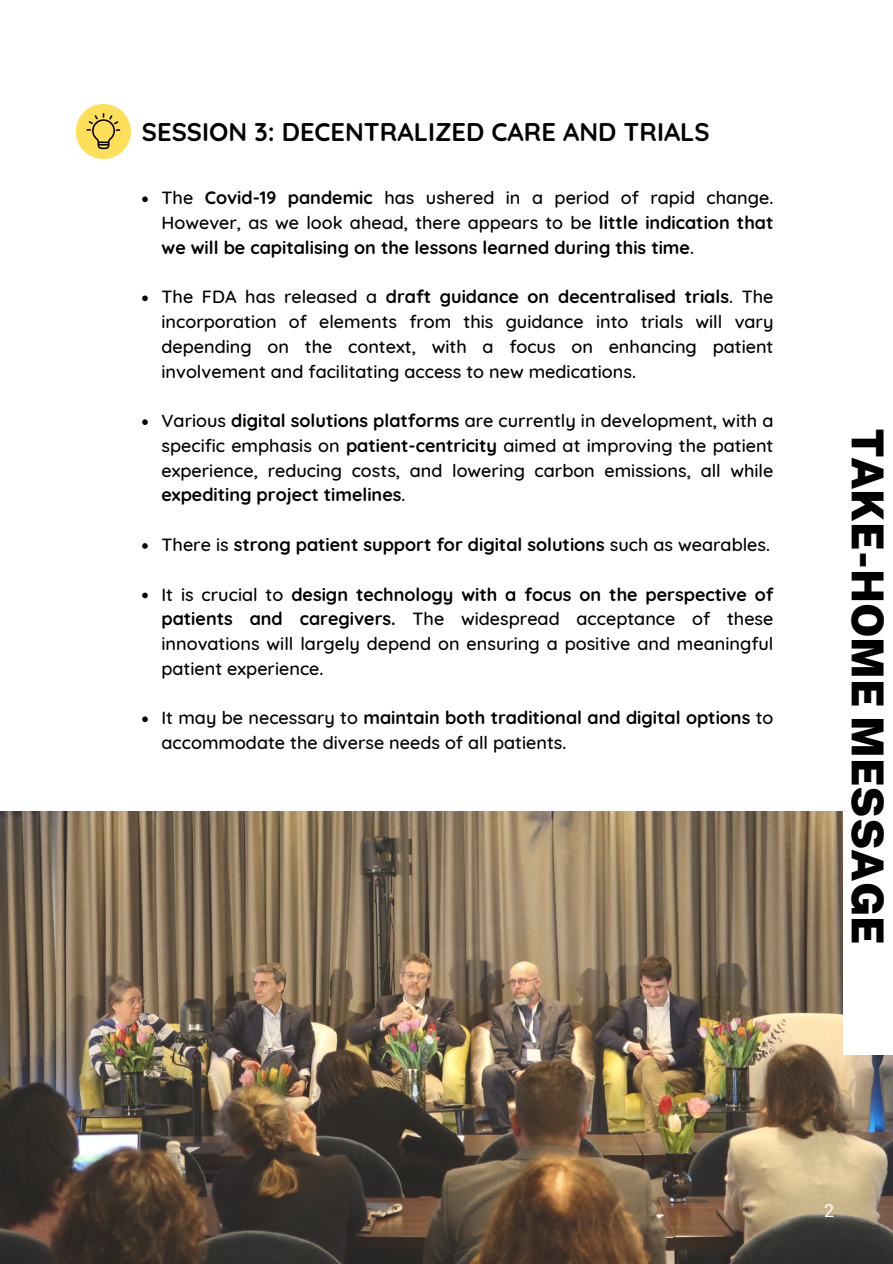
<style>
.page{position:relative;width:893px;height:1264px;background:#fff}
.page>*{position:absolute;margin:0;border:0;box-sizing:border-box;transform-origin:0 0}
.t1{font:900 44.1px "Public Sans";color:#000}
.t2{font:700 25.5px "Quicksand";color:#000}
.t3{font:500 18px/24.8px "Quicksand";color:#000;text-align:justify}
.t4{font:700 18px/24.8px "Quicksand";color:#000;text-align:justify}
.t5{font:18px "Roboto";color:#fff}
.s1{font-weight:500}
.s2{font-weight:700}
</style>
<div class="page">
<div style="left:76px;top:104px;width:55px;height:55px;background:#ffde59;border-radius:50%"></div>
<svg style="left:86px;top:113px;width:34px;height:36px"></svg>
<svg style="left:142px;top:196px;width:6px;height:6px"></svg>
<svg style="left:142px;top:295px;width:6px;height:6px"></svg>
<svg style="left:142px;top:419px;width:6px;height:6px"></svg>
<svg style="left:142px;top:543px;width:6px;height:6px"></svg>
<svg style="left:142px;top:592px;width:6px;height:6px"></svg>
<svg style="left:142px;top:716px;width:6px;height:6px"></svg>
<img style="left:0;top:811px;width:892px;height:452px">
<div style="left:843px;top:332px;width:49px;height:722px;background:#fff"></div>
<p class="t2" style="left:142px;top:115px;width:569px">SESSION 3: DECENTRALIZED CARE AND TRIALS</p>
<p class="t4" style="left:161px;top:185px;width:613px"><span class="s1">The</span> Covid-19 pandemic <span class="s1">has ushered in a period of rapid change.<br>However, as we look ahead, there appears to be</span> little indication that we will be capitalising on the lessons learned during this time<span class="s1">.</span></p>
<h2 class="t3" style="left:161px;top:284px;width:613px">The FDA has released a <span class="s2">draft guidance on decentralised trials</span>. The incorporation of elements from this guidance into trials will vary depending on the context, with a focus on enhancing patient involvement and facilitating access to new medications.</h2>
<p class="t3" style="left:161px;top:408px;width:613px">Various <span class="s2">digital solutions platforms</span> are currently in development, with a specific emphasis on <span class="s2">patient-centricity</span> aimed at improving the patient experience, reducing costs, and lowering carbon emissions, all while <span class="s2">expediting project timelines</span>.</p>
<p class="t4" style="left:161px;top:532px;width:610px"><span class="s1">There is</span> strong patient support for digital solutions <span class="s1">such as wearables.</span></p>
<p class="t3" style="left:161px;top:581px;width:613px">It is crucial to <span class="s2">design technology with a focus on the perspective of patients and caregivers.</span> The widespread acceptance of these innovations will largely depend on ensuring a positive and meaningful patient experience.</p>
<p class="t3" style="left:161px;top:705px;width:613px">It may be necessary to <span class="s2">maintain both traditional and digital options</span> to accommodate the diverse needs of all patients.</p>
<p class="t1" style="left:893px;top:428px;width:517px;rotate:90deg">TAKE-HOME MESSAGE</p>
<h1 class="t5" style="left:824px;top:1200px;width:12px">2</h1>
</div>
